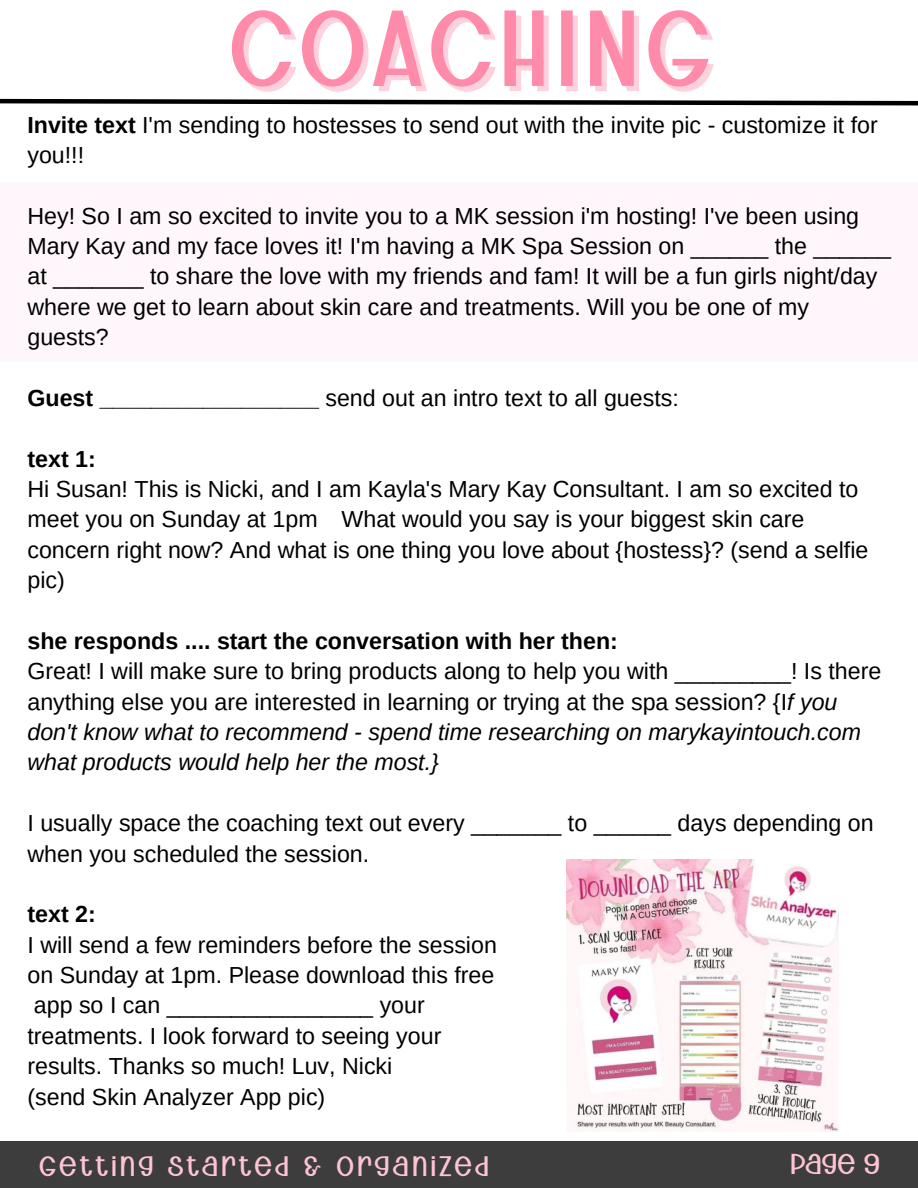
<style>
.page{position:relative;width:918px;height:1188px;background:#fff}
.page>*{position:absolute;margin:0;border:0;box-sizing:border-box;transform-origin:0 0}
.t1{font:116.4px "Christabelle Sans";letter-spacing:.05em;color:#ff6f96}
.t2{font:31.2px "Christabelle Sans";color:#ffc4d4}
.t3{font:30.45px "Christabelle Sans";letter-spacing:.1em;color:#ffc4d4}
.t4{font:23.25px/30.3px "Arimo";color:#000}
.t5{font:700 23.25px "Arimo";color:#000}
.s1{font-weight:700}
.s2{font-style:italic}
</style>
<div class="page">
<div style="left:0;top:1141px;width:918px;height:47px;background:#3d3d3d"></div>
<svg style="left:0;top:98px;width:918px;height:8px"></svg>
<div style="left:0;top:182px;width:918px;height:180px;background:#fff6fb"></div>
<img style="left:566px;top:860px;width:272px;height:272px">
<h1 class="t1" style="left:229px;top:-10px;width:483px">COACHING</h1>
<p class="t4" style="left:27px;top:109px;width:852px"><span class="s1">Invite text</span> I'm sending to hostesses to send out with the invite pic - customize it for you!!!</p>
<p class="t4" style="left:27px;top:201px;width:865px">Hey! So I am so excited to invite you to a MK session i'm hosting! I've been using Mary Kay and my face loves it! I'm having a MK Spa Session on ______ the ______ at _______ to share the love with my friends and fam! It will be a fun girls night/day where we get to learn about skin care and treatments. Will you be one of my guests?</p>
<p class="t4" style="left:27px;top:383px;width:653px"><span class="s1">Guest _________________</span> send out an intro text to all guests:</p>
<p class="t5" style="left:27px;top:446px;width:70px">text 1:</p>
<p class="t4" style="left:27px;top:474px;width:843px">Hi Susan! This is Nicki, and I am Kayla's Mary Kay Consultant. I am so excited to meet you on Sunday at 1pm What would you say is your biggest skin care concern right now? And what is one thing you love about {hostess}? (send a selfie pic)</p>
<p class="t5" style="left:27px;top:628px;width:592px">she responds .... start the conversation with her then:</p>
<p class="t4" style="left:27px;top:656px;width:855px">Great! I will make sure to bring products along to help you with _________! Is there anything else you are interested in learning or trying at the spa session? {I<span class="s2">f you don't know what to recommend - spend time researching on marykayintouch.com what products would help her the most.}</span></p>
<p class="t4" style="left:27px;top:808px;width:848px">I usually space the coaching text out every _______ to ______ days depending on when you scheduled the session.</p>
<p class="t5" style="left:27px;top:901px;width:70px">text 2:</p>
<p class="t4" style="left:27px;top:930px;width:471px">I will send a few reminders before the session on Sunday at 1pm. Please download this free app so I can ________________ your treatments. I look forward to seeing your results. Thanks so much! Luv, Nicki<br>(send Skin Analyzer App pic)</p>
<h3 class="t3" style="left:39px;top:1151px;width:452px">GETTING STARTED &amp; ORGANIZED</h3>
<h2 class="t2" style="left:790px;top:1148px;width:92px">PAGE 9</h2>
</div>
